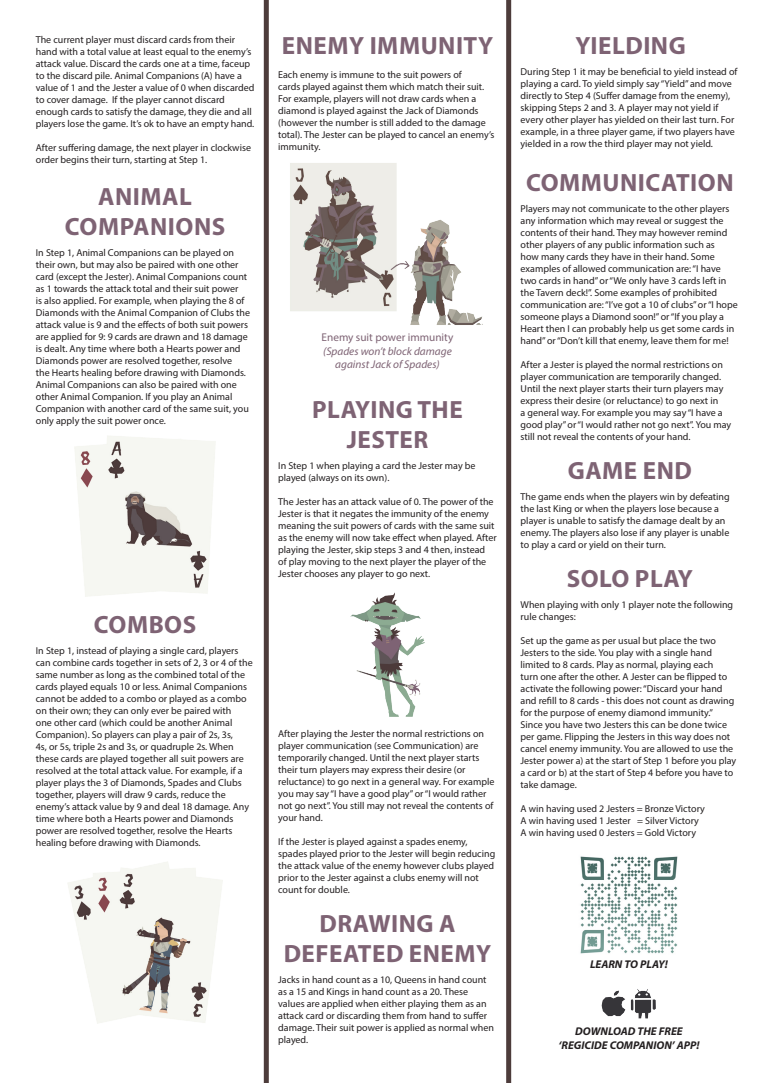
<style>
.page{position:relative;width:775px;height:1083px;background:#fff}
.page>*{position:absolute;margin:0;border:0;box-sizing:border-box;transform-origin:0 0}
.t1{font:700 25px/30px "Myriad Pro";letter-spacing:.02em;color:#7e6374;text-align:center}
.t2{font:italic 700 11.25px "Myriad Pro";color:#231f20}
.t3{font:italic 11.25px/13.5px "Myriad Pro";color:#7e6374;text-align:center}
.t4{font:11.25px "Myriad Pro";color:#7e6374}
.t5{font:10px/12px "Myriad Pro";color:#231f20}
</style>
<div class="page">
<img style="left:601px;top:989px;width:55px;height:30px">
<img style="left:74px;top:436px;width:142px;height:161px">
<img style="left:68px;top:862px;width:154px;height:161px">
<img style="left:290px;top:163px;width:193px;height:162px">
<img style="left:351px;top:592px;width:73px;height:124px">
<img style="left:580px;top:856px;width:98px;height:98px">
<div style="left:263px;top:0;width:5px;height:1082px;background:#4d3c3b"></div>
<div style="left:506px;top:0;width:5px;height:1082px;background:#4d3c3b"></div>
<p class="t5" style="left:36px;top:33px;width:220px">The current player must discard cards from their hand with a total value at least equal to the enemy’s attack value. Discard the cards one at a time, faceup to the discard pile. Animal Companions (A) have a value of 1 and the Jester a value of 0 when discarded to cover damage. If the player cannot discard enough cards to satisfy the damage, they die and all players lose the game. It’s ok to have an empty hand.</p>
<p class="t5" style="left:36px;top:141px;width:216px">After suffering damage, the next player in clockwise order begins their turn, starting at Step 1.</p>
<p class="t1" style="left:65px;top:180px;width:162px">ANIMAL<br>COMPANIONS</p>
<p class="t5" style="left:36px;top:246px;width:216px">In Step 1, Animal Companions can be played on their own, but may also be paired with one other card (except the Jester). Animal Companions count as 1 towards the attack total and their suit power<br>is also applied. For example, when playing the 8 of Diamonds with the Animal Companion of Clubs the attack value is 9 and the effects of both suit powers are applied for 9: 9 cards are drawn and 18 damage is dealt. Any time where both a Hearts power and Diamonds power are resolved together, resolve<br>the Hearts healing before drawing with Diamonds.<br>Animal Companions can also be paired with one other Animal Companion. If you play an Animal Companion with another card of the same suit, you only apply the suit power once.</p>
<p class="t1" style="left:94px;top:609px;width:104px">COMBOS</p>
<p class="t5" style="left:36px;top:644px;width:218px">In Step 1, instead of playing a single card, players can combine cards together in sets of 2, 3 or 4 of the same number as long as the combined total of the cards played equals 10 or less. Animal Companions cannot be added to a combo or played as a combo on their own; they can only ever be paired with<br>one other card (which could be another Animal Companion). So players can play a pair of 2s, 3s,<br>4s, or 5s, triple 2s and 3s, or quadruple 2s. When these cards are played together all suit powers are resolved at the total attack value. For example, if a player plays the 3 of Diamonds, Spades and Clubs together, players will draw 9 cards, reduce the enemy’s attack value by 9 and deal 18 damage. Any time where both a Hearts power and Diamonds power are resolved together, resolve the Hearts healing before drawing with Diamonds.</p>
<p class="t1" style="left:282px;top:30px;width:213px">ENEMY IMMUNITY</p>
<p class="t5" style="left:278px;top:68px;width:217px">Each enemy is immune to the suit powers of<br>cards played against them which match their suit.<br>For example, players will not draw cards when a diamond is played against the Jack of Diamonds (however the number is still added to the damage total). The Jester can be played to cancel an enemy’s immunity.</p>
<p class="t4" style="left:321px;top:331px;width:133px">Enemy suit power immunity</p>
<p class="t3" style="left:323px;top:344px;width:130px">(Spades won’t block damage against Jack of Spades)</p>
<p class="t1" style="left:312px;top:393px;width:152px">PLAYING THE<br>JESTER</p>
<p class="t5" style="left:278px;top:459px;width:199px">In Step 1 when playing a card the Jester may be played (always on its own).</p>
<p class="t5" style="left:278px;top:495px;width:220px">The Jester has an attack value of 0. The power of the Jester is that it negates the immunity of the enemy meaning the suit powers of cards with the same suit as the enemy will now take effect when played. After playing the Jester, skip steps 3 and 4 then, instead<br>of play moving to the next player the player of the Jester chooses any player to go next.</p>
<p class="t5" style="left:278px;top:727px;width:217px">After playing the Jester the normal restrictions on player communication (see Communication) are temporarily changed. Until the next player starts their turn players may express their desire (or reluctance) to go next in a general way. For example you may say “I have a good play” or “I would rather not go next”. You still may not reveal the contents of your hand.</p>
<p class="t5" style="left:278px;top:835px;width:218px">If the Jester is played against a spades enemy, spades played prior to the Jester will begin reducing the attack value of the enemy however clubs played prior to the Jester against a clubs enemy will not count for double.</p>
<p class="t1" style="left:283px;top:908px;width:209px">DRAWING A<br>DEFEATED ENEMY</p>
<p class="t5" style="left:278px;top:973px;width:217px">Jacks in hand count as a 10, Queens in hand count as a 15 and Kings in hand count as a 20. These values are applied when either playing them as an attack card or discarding them from hand to suffer damage. Their suit power is applied as normal when played.</p>
<p class="t1" style="left:575px;top:30px;width:112px">YIELDING</p>
<p class="t5" style="left:520px;top:65px;width:218px">During Step 1 it may be beneficial to yield instead of playing a card. To yield simply say “Yield” and move directly to Step 4 (Suffer damage from the enemy), skipping Steps 2 and 3. A player may not yield if every other player has yielded on their last turn. For example, in a three player game, if two players have yielded in a row the third player may not yield.</p>
<p class="t1" style="left:526px;top:166px;width:209px">COMMUNICATION</p>
<p class="t5" style="left:520px;top:202px;width:218px">Players may not communicate to the other players any information which may reveal or suggest the contents of their hand. They may however remind other players of any public information such as<br>how many cards they have in their hand. Some examples of allowed communication are: “I have two cards in hand” or “We only have 3 cards left in the Tavern deck!”. Some examples of prohibited communication are: “I’ve got a 10 of clubs” or “I hope someone plays a Diamond soon!” or “If you play a Heart then I can probably help us get some cards in hand” or “Don’t kill that enemy, leave them for me!</p>
<p class="t5" style="left:520px;top:358px;width:212px">After a Jester is played the normal restrictions on player communication are temporarily changed.<br>Until the next player starts their turn players may express their desire (or reluctance) to go next in<br>a general way. For example you may say “I have a good play” or “I would rather not go next”. You may still not reveal the contents of your hand.</p>
<p class="t1" style="left:567px;top:454px;width:126px">GAME END</p>
<p class="t5" style="left:520px;top:490px;width:210px">The game ends when the players win by defeating the last King or when the players lose because a player is unable to satisfy the damage dealt by an enemy. The players also lose if any player is unable to play a card or yield on their turn.</p>
<p class="t1" style="left:566px;top:562px;width:128px">SOLO PLAY</p>
<p class="t5" style="left:520px;top:598px;width:214px">When playing with only 1 player note the following rule changes:</p>
<p class="t5" style="left:520px;top:634px;width:217px">Set up the game as per usual but place the two Jesters to the side. You play with a single hand limited to 8 cards. Play as normal, playing each<br>turn one after the other. A Jester can be flipped to activate the following power: “Discard your hand and refill to 8 cards - this does not count as drawing for the purpose of enemy diamond immunity.” Since you have two Jesters this can be done twice per game. Flipping the Jesters in this way does not cancel enemy immunity. You are allowed to use the Jester power a) at the start of Step 1 before you play a card or b) at the start of Step 4 before you have to take damage.</p>
<p class="t5" style="left:520px;top:802px;width:186px">A win having used 2 Jesters = Bronze Victory</p>
<p class="t5" style="left:520px;top:814px;width:180px">A win having used 1 Jester = Silver Victory</p>
<p class="t5" style="left:520px;top:826px;width:177px">A win having used 0 Jesters = Gold Victory</p>
<p class="t2" style="left:589px;top:956px;width:79px">LEARN TO PLAY!</p>
<p class="t2" style="left:575px;top:1023px;width:109px">DOWNLOAD THE FREE</p>
<p class="t2" style="left:558px;top:1037px;width:142px">‘REGICIDE COMPANION’ APP!</p>
</div>
